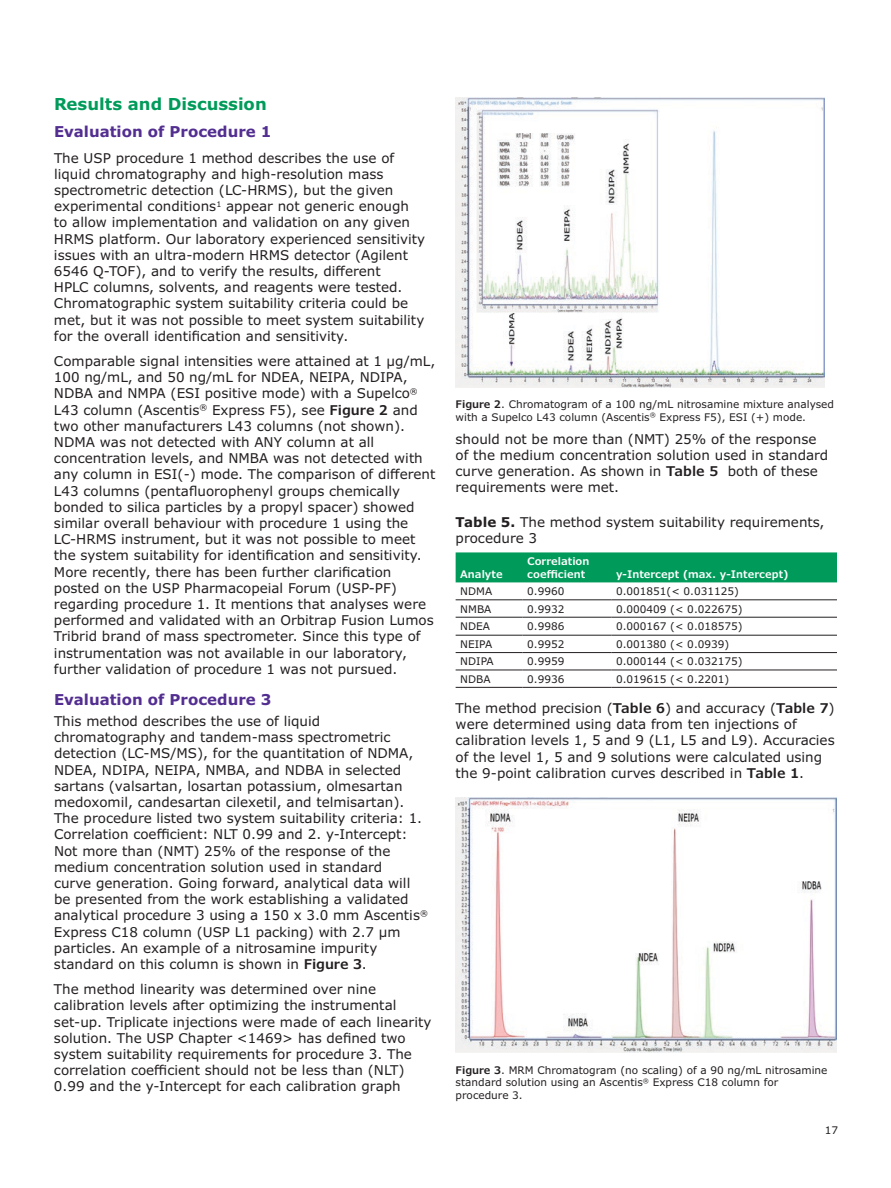
<style>
.page{position:relative;width:891px;height:1188px;background:#fff}
.page>*{position:absolute;margin:0;border:0;box-sizing:border-box;transform-origin:0 0}
.t1{font:700 16.5px "Verdana Pro";color:#009b5a}
.t2{font:700 15px "Verdana Pro";color:#532e91}
.t3{font:13.5px/16.2px "Verdana Pro";color:#231f20}
.t4{font:10.5px/12.6px "Verdana Pro";color:#231f20}
.t5{font:600 10.5px/12.6px "Verdana Pro";color:#fff}
.s1{font-weight:600}
.s2{font-weight:700}
</style>
<div class="page">
<div style="left:456px;top:552px;width:381px;height:30px;background:#009b5a"></div>
<hr style="left:456px;top:599px;width:67px;height:1px;background:#231f20">
<hr style="left:523px;top:599px;width:88px;height:1px;background:#231f20">
<hr style="left:611px;top:599px;width:226px;height:1px;background:#231f20">
<hr style="left:456px;top:617px;width:67px;height:1px;background:#231f20">
<hr style="left:523px;top:617px;width:88px;height:1px;background:#231f20">
<hr style="left:611px;top:617px;width:226px;height:1px;background:#231f20">
<hr style="left:456px;top:635px;width:67px;height:1px;background:#231f20">
<hr style="left:523px;top:635px;width:88px;height:1px;background:#231f20">
<hr style="left:611px;top:635px;width:226px;height:1px;background:#231f20">
<hr style="left:456px;top:652px;width:67px;height:1px;background:#231f20">
<hr style="left:523px;top:652px;width:88px;height:1px;background:#231f20">
<hr style="left:611px;top:652px;width:226px;height:1px;background:#231f20">
<hr style="left:456px;top:670px;width:67px;height:1px;background:#231f20">
<hr style="left:523px;top:670px;width:88px;height:1px;background:#231f20">
<hr style="left:611px;top:670px;width:226px;height:1px;background:#231f20">
<hr style="left:456px;top:687px;width:67px;height:1px;background:#231f20">
<hr style="left:523px;top:687px;width:88px;height:1px;background:#231f20">
<hr style="left:611px;top:687px;width:226px;height:1px;background:#231f20">
<img style="left:456px;top:97px;width:368px;height:290px">
<img style="left:456px;top:797px;width:381px;height:256px">
<p class="t1" style="left:54px;top:94px;width:214px">Results and Discussion</p>
<p class="t2" style="left:54px;top:122px;width:219px">Evaluation of Procedure 1</p>
<p class="t3" style="left:54px;top:150px;width:373px">The USP procedure 1 method describes the use of liquid chromatography and high-resolution mass spectrometric detection (LC-HRMS), but the given experimental conditions<sup>1</sup> appear not generic enough to allow implementation and validation on any given HRMS platform. Our laboratory experienced sensitivity issues with an ultra-modern HRMS detector (Agilent 6546 Q-TOF), and to verify the results, different<br>HPLC columns, solvents, and reagents were tested.<br>Chromatographic system suitability criteria could be met, but it was not possible to meet system suitability for the overall identification and sensitivity.</p>
<p class="t3" style="left:54px;top:353px;width:383px">Comparable signal intensities were attained at 1 µg/mL, 100 ng/mL, and 50 ng/mL for NDEA, NEIPA, NDIPA, NDBA and NMPA (ESI positive mode) with a Supelco<sup>® </sup>L43 column (Ascentis<sup>®</sup> Express F5), see <span class="s1">Figure 2</span> and two other manufacturers L43 columns (not shown).<br>NDMA was not detected with ANY column at all concentration levels, and NMBA was not detected with any column in ESI(-) mode. The comparison of different L43 columns (pentafluorophenyl groups chemically bonded to silica particles by a propyl spacer) showed similar overall behaviour with procedure 1 using the LC-HRMS instrument, but it was not possible to meet the system suitability for identification and sensitivity.<br>More recently, there has been further clarification posted on the USP Pharmacopeial Forum (USP-PF) regarding procedure 1. It mentions that analyses were performed and validated with an Orbitrap Fusion Lumos Tribrid brand of mass spectrometer. Since this type of instrumentation was not available in our laboratory, further validation of procedure 1 was not pursued.</p>
<p class="t2" style="left:54px;top:690px;width:219px">Evaluation of Procedure 3</p>
<p class="t3" style="left:54px;top:713px;width:375px">This method describes the use of liquid chromatography and tandem-mass spectrometric detection (LC-MS/MS), for the quantitation of NDMA, NDEA, NDIPA, NEIPA, NMBA, and NDBA in selected sartans (valsartan, losartan potassium, olmesartan medoxomil, candesartan cilexetil, and telmisartan).<br>The procedure listed two system suitability criteria: 1.<br>Correlation coefficient: NLT 0.99 and 2. y-Intercept:<br>Not more than (NMT) 25% of the response of the medium concentration solution used in standard<br>curve generation. Going forward, analytical data will be presented from the work establishing a validated analytical procedure 3 using a 150 x 3.0 mm Ascentis<sup>® </sup>Express C18 column (USP L1 packing) with 2.7 μm particles. An example of a nitrosamine impurity standard on this column is shown in <span class="s1">Figure 3</span>.</p>
<p class="t3" style="left:54px;top:981px;width:379px">The method linearity was determined over nine calibration levels after optimizing the instrumental set-up. Triplicate injections were made of each linearity solution. The USP Chapter &lt;1469&gt; has defined two system suitability requirements for procedure 3. The correlation coefficient should not be less than (NLT)<br>0.99 and the y-Intercept for each calibration graph</p>
<p class="t4" style="left:456px;top:398px;width:380px"><span class="s1">Figure 2</span>. Chromatogram of a 100 ng/mL nitrosamine mixture analysed with a Supelco L43 column (Ascentis<sup>®</sup> Express F5), ESI (+) mode.</p>
<p class="t3" style="left:456px;top:431px;width:374px">should not be more than (NMT) 25% of the response of the medium concentration solution used in standard curve generation. As shown in <span class="s1">Table 5</span> both of these requirements were met.</p>
<p class="t3" style="left:456px;top:514px;width:370px"><span class="s2">Table 5.</span> The method system suitability requirements, procedure 3</p>
<p class="t5" style="left:460px;top:568px;width:44px">Analyte</p>
<p class="t5" style="left:527px;top:555px;width:64px">Correlation coefficient</p>
<p class="t5" style="left:616px;top:568px;width:174px">y-Intercept (max. y-Intercept)</p>
<p class="t4" style="left:460px;top:585px;width:33px">NDMA</p>
<p class="t4" style="left:527px;top:585px;width:39px">0.9960</p>
<p class="t4" style="left:616px;top:585px;width:124px">0.001851(&lt; 0.031125)</p>
<p class="t4" style="left:460px;top:603px;width:33px">NMBA</p>
<p class="t4" style="left:527px;top:603px;width:39px">0.9932</p>
<p class="t4" style="left:616px;top:603px;width:128px">0.000409 (&lt; 0.022675)</p>
<p class="t4" style="left:460px;top:620px;width:31px">NDEA</p>
<p class="t4" style="left:527px;top:620px;width:39px">0.9986</p>
<p class="t4" style="left:616px;top:620px;width:128px">0.000167 (&lt; 0.018575)</p>
<p class="t4" style="left:460px;top:638px;width:33px">NEIPA</p>
<p class="t4" style="left:527px;top:638px;width:39px">0.9952</p>
<p class="t4" style="left:616px;top:638px;width:115px">0.001380 (&lt; 0.0939)</p>
<p class="t4" style="left:460px;top:655px;width:35px">NDIPA</p>
<p class="t4" style="left:527px;top:655px;width:39px">0.9959</p>
<p class="t4" style="left:616px;top:655px;width:128px">0.000144 (&lt; 0.032175)</p>
<p class="t4" style="left:460px;top:673px;width:32px">NDBA</p>
<p class="t4" style="left:527px;top:673px;width:39px">0.9936</p>
<p class="t4" style="left:616px;top:673px;width:115px">0.019615 (&lt; 0.2201)</p>
<p class="t3" style="left:456px;top:700px;width:381px">The method precision (<span class="s1">Table 6</span>) and accuracy (<span class="s1">Table 7</span>) were determined using data from ten injections of calibration levels 1, 5 and 9 (L1, L5 and L9). Accuracies of the level 1, 5 and 9 solutions were calculated using the 9-point calibration curves described in <span class="s1">Table 1</span>.</p>
<p class="t4" style="left:456px;top:1064px;width:373px"><span class="s1">Figure 3</span>. MRM Chromatogram (no scaling) of a 90 ng/mL nitrosamine standard solution using an Ascentis<sup>®</sup> Express C18 column for procedure 3.</p>
<p class="t4" style="left:825px;top:1124px;width:15px">17</p>
</div>
